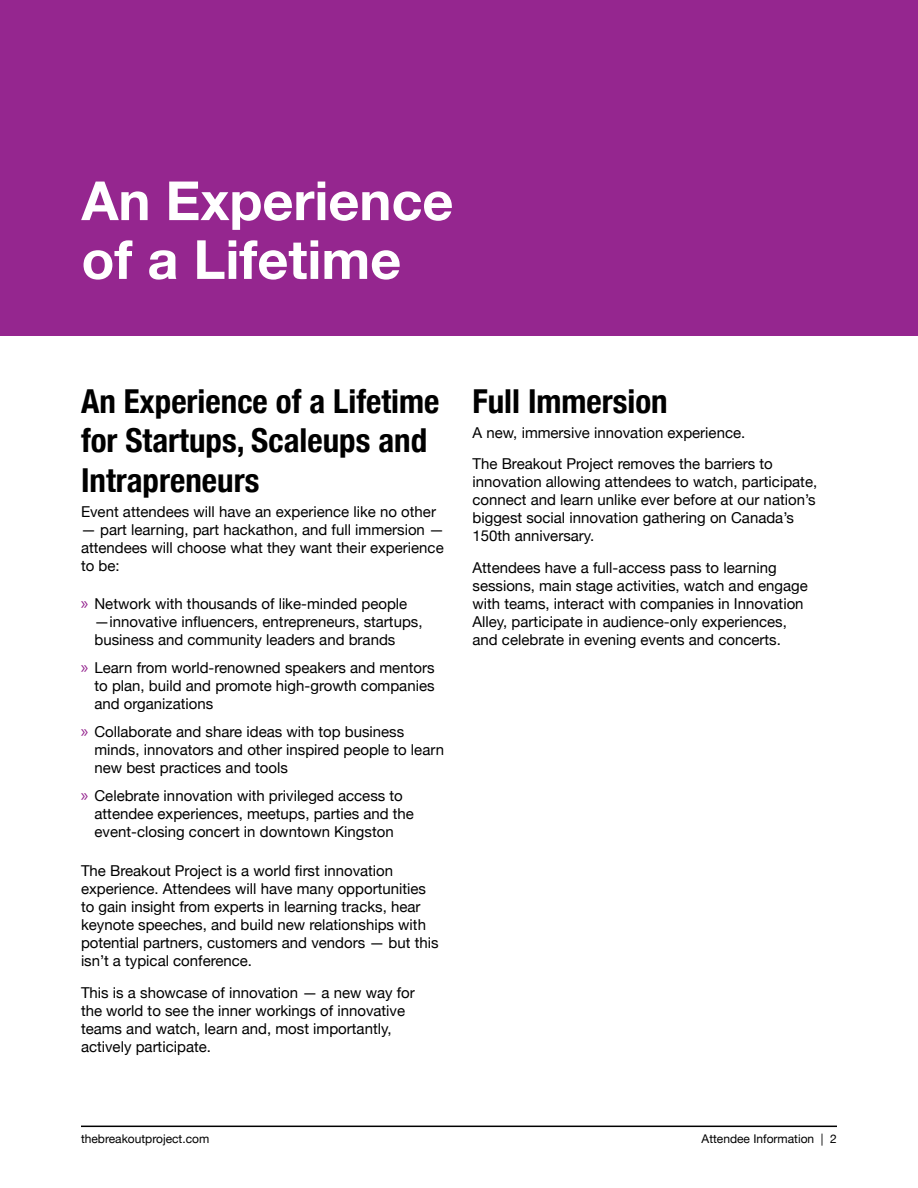
<style>
.page{position:relative;width:918px;height:1188px;background:#fff}
.page>*{position:absolute;margin:0;border:0;box-sizing:border-box;transform-origin:0 0}
.t1{font:700 54px/58.8px "Helvetica Neue";color:#fff}
.t2{font:700 condensed 33px/39.6px "Helvetica Neue";color:#000}
.t3{font:15px/18px "Helvetica Neue";color:#000}
.t4{font:12px "Helvetica Neue";color:#000}
.s1{font-family:"Myriad Pro";font-size:18px;color:#95268f}
</style>
<div class="page">
<div style="left:0;top:0;width:918px;height:336px;background:#95268f"></div>
<hr style="left:81px;top:1126px;width:756px;height:1px;background:#000">
<h1 class="t1" style="left:81px;top:173px;width:373px">An Experience of a Lifetime</h1>
<h2 class="t2" style="left:81px;top:379px;width:360px">An Experience of a Lifetime for Startups, Scaleups and<br>Intrapreneurs</h2>
<p class="t3" style="left:81px;top:503px;width:357px">Event attendees will have an experience like no other</p>
<p class="t3" style="left:81px;top:521px;width:365px;text-align:justify">— part learning, part hackathon, and full immersion — attendees will choose what they want their experience to be:</p>
<p class="t3" style="left:94px;top:596px;width:330px;text-indent:-14px"><span class="s1">»</span> Network with thousands of like-minded people —innovative influencers, entrepreneurs, startups, business and community leaders and brands</p>
<p class="t3" style="left:94px;top:660px;width:342px;text-align:justify;text-indent:-14px"><span class="s1">»</span> Learn from world-renowned speakers and mentors to plan, build and promote high-growth companies and organizations</p>
<p class="t3" style="left:94px;top:724px;width:351px;text-indent:-14px"><span class="s1">»</span> Collaborate and share ideas with top business minds, innovators and other inspired people to learn new best practices and tools</p>
<p class="t3" style="left:94px;top:788px;width:321px;text-indent:-14px"><span class="s1">»</span> Celebrate innovation with privileged access to attendee experiences, meetups, parties and the event-closing concert in downtown Kingston</p>
<p class="t3" style="left:81px;top:863px;width:359px">The Breakout Project is a world first innovation experience. Attendees will have many opportunities to gain insight from experts in learning tracks, hear keynote speeches, and build new relationships with potential partners, customers and vendors — but this isn’t a typical conference.</p>
<p class="t3" style="left:81px;top:984px;width:335px">This is a showcase of innovation — a new way for the world to see the inner workings of innovative teams and watch, learn and, most importantly, actively participate.</p>
<h2 class="t2" style="left:472px;top:379px;width:197px">Full Immersion</h2>
<p class="t3" style="left:472px;top:417px;width:302px;line-height:31.5px">A new, immersive innovation experience.<br>The Breakout Project removes the barriers to</p>
<p class="t3" style="left:472px;top:474px;width:346px">innovation allowing attendees to watch, participate, connect and learn unlike ever before at our nation’s biggest social innovation gathering on Canada’s 150th anniversary.</p>
<p class="t3" style="left:472px;top:559px;width:337px">Attendees have a full-access pass to learning sessions, main stage activities, watch and engage with teams, interact with companies in Innovation Alley, participate in audience-only experiences, and celebrate in evening events and concerts.</p>
<p class="t4" style="left:81px;top:1130px;width:130px">thebreakoutproject.com</p>
<p class="t4" style="left:702px;top:1130px;width:137px">Attendee Information | 2</p>
</div>
